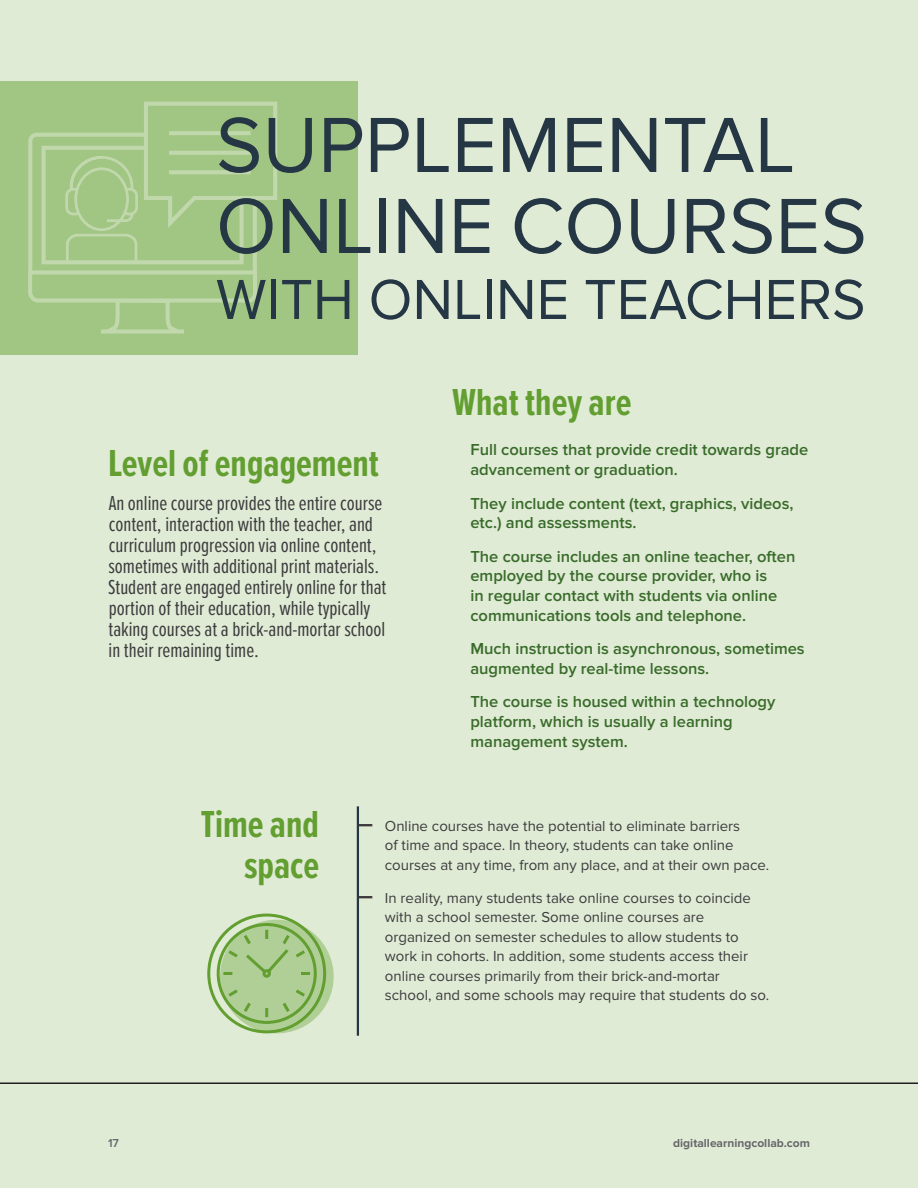
<style>
.page{position:relative;width:918px;height:1188px;background:#e0ebd6}
.page>*{position:absolute;margin:0;border:0;box-sizing:border-box;transform-origin:0 0}
.category_h1{font:81px/81px "Proxima Nova";color:#253744}
.category_h1-2{font:58.5px "Proxima Nova";color:#253744}
.category_h2_-_right{font:700 39px/40.5px "Proxima Nova Ex Cn";color:#629e30;text-align:right}
.category_h3_-_right{font:21px/21px "Proxima Nova Ex Cn";color:#3c3c3d}
.category_what_they_a{font:600 16.5px/19.8px "Proxima Nova";color:#386b29}
.t1{font:15px/19.5px "Proxima Nova";color:#3c3c3d}
.t2{font:700 12px "Proxima Nova";color:#67676a}
.t3{font:600 12px "Proxima Nova";color:#67676a}
.s1{font-family:"Proxima Nova Ex Cn";font-weight:700;font-size:24px}
</style>
<div class="page">
<div style="left:0;top:81px;width:357px;height:273px;background:#a1c583"></div>
<hr style="left:357px;top:806px;width:2px;height:230px;background:#253744">
<hr style="left:0;top:1082px;width:918px;height:2px;background:#231f20">
<svg style="left:207px;top:913px;width:121px;height:121px"></svg>
<svg style="left:28px;top:102px;width:249px;height:232px"></svg>
<p class="category_h1" style="left:216px;top:106px;width:653px">SUPPLEMENTAL<br>ONLINE COURSES</p>
<p class="category_h1-2" style="left:216px;top:266px;width:651px">WITH ONLINE TEACHERS</p>
<p class="category_h2_-_right" style="left:108px;top:442px;width:272px">Level of engagement</p>
<p class="category_h3_-_right" style="left:108px;top:492px;width:280px">An online course provides the entire course content, interaction with the teacher, and curriculum progression via online content, sometimes with additional print materials.<br>Student are engaged entirely online for that portion of their education, while typically taking courses at a brick-and-mortar school in their remaining time.</p>
<p class="category_h2_-_right" style="left:452px;top:381px;width:181px">What they are</p>
<p class="category_what_they_a" style="left:470px;top:440px;width:340px">Full courses that provide credit towards grade advancement or graduation.</p>
<p class="category_what_they_a" style="left:470px;top:494px;width:325px">They include content (text, graphics, videos, etc.) and assessments.</p>
<p class="category_what_they_a" style="left:470px;top:547px;width:326px">The course includes an online teacher, often employed by the course provider, who is<br>in regular contact with students via online communications tools and telephone.</p>
<p class="category_what_they_a" style="left:470px;top:639px;width:336px">Much instruction is asynchronous, sometimes augmented by real-time lessons.</p>
<p class="category_what_they_a" style="left:470px;top:692px;width:307px">The course is housed within a technology platform, which is usually a learning management system.</p>
<p class="category_h2_-_right" style="left:201px;top:803px;width:120px">Time and space</p>
<p class="t1" style="left:385px;top:816px;width:386px;text-indent:-27px"><span class="s1">—</span> Online courses have the potential to eliminate barriers<br>of time and space. In theory, students can take online courses at any time, from any place, and at their own pace.</p>
<p class="t1" style="left:385px;top:888px;width:386px;text-indent:-27px"><span class="s1">—</span> In reality, many students take online courses to coincide with a school semester. Some online courses are organized on semester schedules to allow students to work in cohorts. In addition, some students access their online courses primarily from their brick-and-mortar school, and some schools may require that students do so.</p>
<p class="t3" style="left:108px;top:1136px;width:12px">17</p>
<p class="t2" style="left:673px;top:1136px;width:138px">digitallearningcollab.com</p>
</div>
